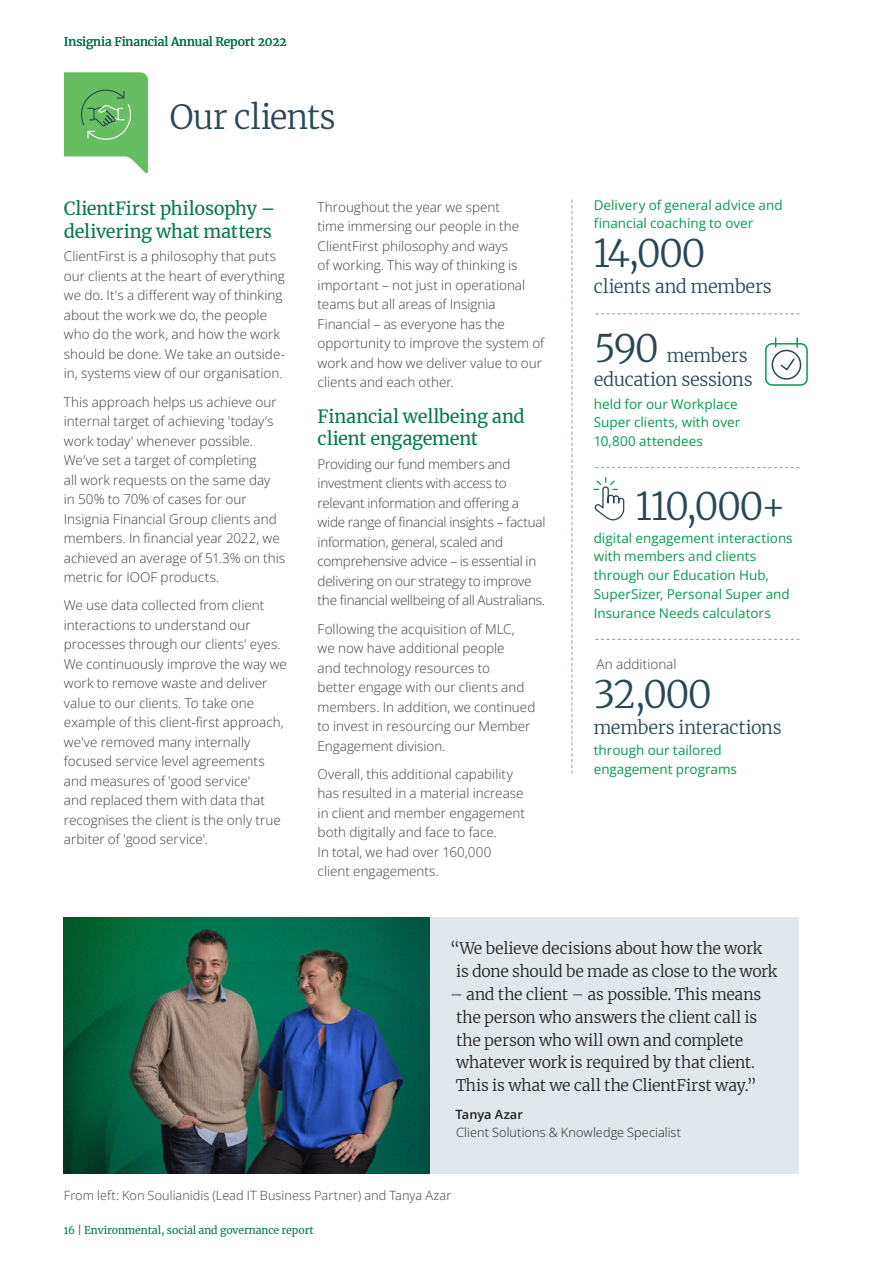
<style>
.page{position:relative;width:893px;height:1263px;background:#fff}
.page>*{position:absolute;margin:0;border:0;box-sizing:border-box;transform-origin:0 0}
.t1{font:300 37.5px "Merriweather";letter-spacing:-.03em;color:#294754}
._00_Main_Header{font:300 33px "Merriweather";letter-spacing:-.025em;color:#294754}
._01_Subhead_1{font:18px/22.5px "Merriweather";letter-spacing:-.015em;color:#057751}
.t2{font:300 18px/24px "Merriweather";letter-spacing:-.015em;color:#294754}
._00_Pull-quote_-_02{font:300 15.75px/23px "Merriweather";letter-spacing:-.015em;color:#231f20}
._07_Body_Text{font:300 13.5px/19.5px "Open Sans";color:#3e3e3f}
.t3{font:13.5px/18.8px "Open Sans";color:#069952}
._07_Body_Text-2{font:300 13.5px/19.5px "Open Sans";letter-spacing:-.02em;color:#3e3e3f}
._02_Pic_credit{font:300 12.75px "Open Sans";letter-spacing:.005em;color:#3e3e3f}
._07_Body_Text-3{font:300 12.75px/18px "Open Sans";letter-spacing:.005em;color:#231f20}
.t4{font:12px "Merriweather";letter-spacing:-.01em;color:#057751}
.t5{font:10.5px "Merriweather";letter-spacing:-.01em;color:#057751}
.s1{font-size:37.5px}
.s2{font-weight:600}
</style>
<div class="page">
<div style="left:430px;top:917px;width:368px;height:257px;background:#e1e8ec"></div>
<img style="left:64px;top:917px;width:366px;height:257px">
<svg style="left:571px;top:200px;width:1px;height:574px"></svg>
<svg style="left:595px;top:313px;width:204px;height:1px"></svg>
<svg style="left:595px;top:467px;width:204px;height:1px"></svg>
<svg style="left:595px;top:639px;width:204px;height:1px"></svg>
<div style="left:765px;top:343px;width:43px;height:43px;border:2px solid #069952;border-radius:6px"></div>
<svg style="left:796px;top:338px;width:2px;height:9px"></svg>
<div style="left:772px;top:350px;width:29px;height:30px;border:2px solid #294754;border-radius:50%"></div>
<svg style="left:780px;top:358px;width:15px;height:13px"></svg>
<svg style="left:64px;top:72px;width:84px;height:101px;background:#7ec67a"></svg>
<svg style="left:593px;top:477px;width:32px;height:44px"></svg>
<p class="t4" style="left:64px;top:33px;width:224px">Insignia Financial Annual Report 2022</p>
<p class="_00_Main_Header" style="left:170px;top:94px;width:168px">Our clients</p>
<h1 class="_01_Subhead_1" style="left:64px;top:197px;width:213px">ClientFirst philosophy – delivering what matters</h1>
<p class="_07_Body_Text" style="left:64px;top:246px;width:223px">ClientFirst is a philosophy that puts our clients at the heart of everything we do. It's a different way of thinking about the work we do, the people who do the work, and how the work should be done. We take an outside&shy;in, systems view of our organisation.</p>
<p class="_07_Body_Text" style="left:64px;top:391px;width:223px">This approach helps us achieve our internal target of achieving 'today’s work today' whenever possible.<br>We’ve set a target of completing<br>all work requests on the same day<br>in 50% to 70% of cases for our Insignia Financial Group clients and members. In financial year 2022, we achieved an average of 51.3% on this metric for IOOF products.</p>
<p class="_07_Body_Text" style="left:64px;top:595px;width:224px">We use data collected from client interactions to understand our processes through our clients' eyes.<br>We continuously improve the way we work to remove waste and deliver value to our clients. To take one example of this client-first approach, we've removed many internally focused service level agreements and measures of 'good service'<br>and replaced them with data that recognises the client is the only true arbiter of 'good service'.</p>
<p class="_07_Body_Text" style="left:318px;top:197px;width:228px">Throughout the year we spent<br>time immersing our people in the<br>ClientFirst philosophy and ways<br>of working. This way of thinking is important – not just in operational teams but all areas of Insignia<br>Financial – as everyone has the opportunity to improve the system of work and how we deliver value to our clients and each other.</p>
<h1 class="_01_Subhead_1" style="left:318px;top:404px;width:209px">Financial wellbeing and client engagement</h1>
<p class="_07_Body_Text-2" style="left:318px;top:454px;width:229px">Providing our fund members and investment clients with access to relevant information and offering a wide range of financial insights – factual information, general, scaled and comprehensive advice – is essential in delivering on our strategy to improve the financial wellbeing of all Australians.</p>
<p class="_07_Body_Text" style="left:318px;top:618px;width:219px">Following the acquisition of MLC,<br>we now have additional people<br>and technology resources to<br>better engage with our clients and members. In addition, we continued to invest in resourcing our Member<br>Engagement division.</p>
<p class="_07_Body_Text" style="left:318px;top:763px;width:209px">Overall, this additional capability has resulted in a material increase in client and member engagement both digitally and face to face.<br>In total, we had over 160,000 client engagements.</p>
<p class="t3" style="left:594px;top:195px;width:190px">Delivery of general advice and financial coaching to over</p>
<p class="t1" style="left:594px;top:227px;width:113px">14,000</p>
<p class="t2" style="left:594px;top:274px;width:180px">clients and members</p>
<p class="t2" style="left:594px;top:343px;width:160px"><span class="s1">590</span> members education sessions</p>
<p class="t3" style="left:594px;top:394px;width:148px">held for our Workplace<br>Super clients, with over<br>10,800 attendees</p>
<p class="t1" style="left:636px;top:480px;width:152px">110,000+</p>
<p class="t3" style="left:594px;top:528px;width:200px">digital engagement interactions with members and clients through our Education Hub,<br>SuperSizer, Personal Super and<br>Insurance Needs calculators</p>
<p class="_07_Body_Text" style="left:597px;top:654px;width:81px">An additional</p>
<p class="t1" style="left:593px;top:668px;width:120px">32,000</p>
<p class="t2" style="left:594px;top:715px;width:190px">members interactions</p>
<p class="t3" style="left:594px;top:740px;width:145px">through our tailored engagement programs</p>
<p class="_00_Pull-quote_-_02" style="left:456px;top:936px;width:322px;text-indent:-6px">“We believe decisions about how the work is done should be made as close to the work</p>
<p class="_00_Pull-quote_-_02" style="left:456px;top:982px;width:307px;text-indent:-5px">– and the client – as possible. This means the person who answers the client call is the person who will own and complete whatever work is required by that client.<br>This is what we call the ClientFirst way.”</p>
<p class="_07_Body_Text-3" style="left:456px;top:1105px;width:227px"><span class="s2">Tanya Azar<br></span>Client Solutions &amp; Knowledge Specialist</p>
<p class="_02_Pic_credit" style="left:64px;top:1187px;width:389px">From left: Kon Soulianidis (Lead IT Business Partner) and Tanya Azar</p>
<p class="t5" style="left:64px;top:1223px;width:251px">16 | Environmental, social and governance report</p>
</div>
